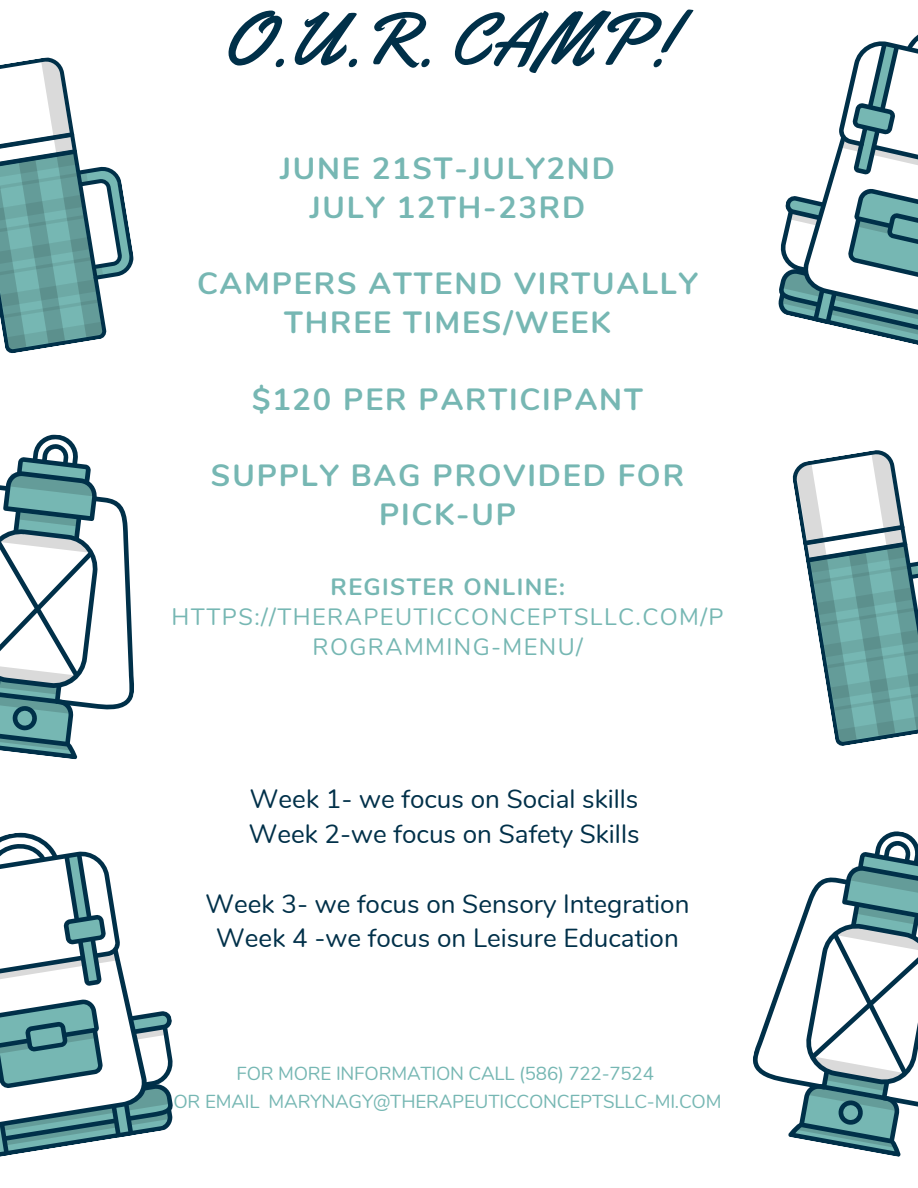
<style>
.page{position:relative;width:918px;height:1188px;background:#fff}
.page>*{position:absolute;margin:0;border:0;box-sizing:border-box;transform-origin:0 0}
.t1{font:75.15px "Yellowtail";color:#003049}
.t2{font:700 30.6px/38.4px "Nunito";letter-spacing:.06em;color:#76b7b3;text-align:center}
.t3{font:26.1px "Nunito";color:#003049}
.t4{font:23.55px/29.8px "Nunito";letter-spacing:.06em;color:#76b7b3;text-align:center}
.t5{font:18.75px "Nunito";letter-spacing:-.01em;color:#76b7b3}
.s1{font-weight:700}
</style>
<div class="page">
<svg style="left:0;top:57px;width:134px;height:297px"></svg>
<svg style="left:0;top:434px;width:134px;height:326px"></svg>
<svg style="left:0;top:832px;width:173px;height:325px"></svg>
<svg style="left:753px;top:831px;width:165px;height:326px"></svg>
<svg style="left:792px;top:450px;width:126px;height:296px"></svg>
<svg style="left:778px;top:34px;width:140px;height:311px"></svg>
<p class="t1" style="left:222px;top:-8px;width:452px">O.U.R. CAMP!</p>
<p class="t2" style="left:280px;top:150px;width:336px">JUNE 21ST-JULY2ND</p>
<p class="t2" style="left:310px;top:188px;width:277px">JULY 12TH-23RD</p>
<p class="t2" style="left:197px;top:265px;width:502px">CAMPERS ATTEND VIRTUALLY<br>THREE TIMES/WEEK</p>
<p class="t2" style="left:252px;top:380px;width:392px">$120 PER PARTICIPANT</p>
<p class="t2" style="left:211px;top:457px;width:475px">SUPPLY BAG PROVIDED FOR<br>PICK-UP</p>
<p class="t4" style="left:172px;top:573px;width:554px"><span class="s1">REGISTER ONLINE:<br></span>HTTPS://THERAPEUTICCONCEPTSLLC.COM/P<br>ROGRAMMING-MENU/</p>
<p class="t3" style="left:250px;top:782px;width:390px">Week 1- we focus on Social skills</p>
<p class="t3" style="left:249px;top:817px;width:392px">Week 2-we focus on Safety Skills</p>
<p class="t3" style="left:206px;top:886px;width:485px">Week 3- we focus on Sensory Integration</p>
<p class="t3" style="left:216px;top:921px;width:464px">Week 4 -we focus on Leisure Education</p>
<p class="t5" style="left:236px;top:1061px;width:419px">FOR MORE INFORMATION CALL (586) 722-7524</p>
<p class="t5" style="left:174px;top:1089px;width:550px">OR EMAIL MARYNAGY@THERAPEUTICCONCEPTSLLC-MI.COM</p>
</div>
